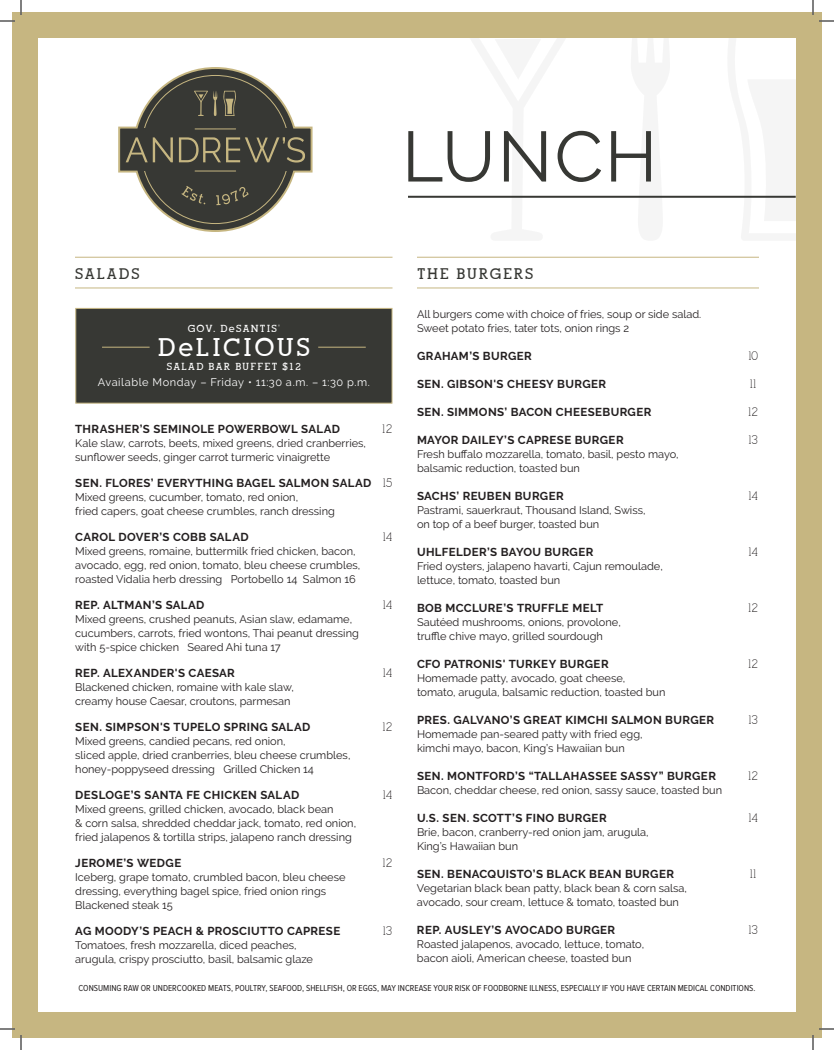
<style>
.page{position:relative;width:834px;height:1050px;background:#fff}
.page>*{position:absolute;margin:0;border:0;box-sizing:border-box;transform-origin:0 0}
.t1{font:71px "Raleway";letter-spacing:.025em;color:#373834}
.t2{font:700 25px "Alexandria FLF";letter-spacing:.105em;color:#fff}
.t3{font:700 15px "Alexandria FLF";letter-spacing:.12em;color:#373834}
.t4{font:12px "Alexandria FLF";letter-spacing:-.145em;color:#231f20}
.t5{font:700 11.5px "Raleway";letter-spacing:.03em;color:#231f20}
.t6{font:11px/14px "Raleway";color:#231f20}
.t7{font:11px "Raleway";letter-spacing:.05em;color:#fff}
.t8{font:700 10px "Alexandria FLF";letter-spacing:.13em;color:#fff}
.t9{font:9px "Proxima Nova Cond";color:#231f20}
.s1{font-family:"Alexandria FLF";font-weight:400;font-size:12px}
</style>
<div class="page">
<div style="left:12px;top:12px;width:810px;height:1026px;background:#c6b681"></div>
<div style="left:38px;top:38px;width:758px;height:974px;background:#fff"></div>
<svg style="left:452px;top:195px;width:131px;height:1px"></svg>
<svg style="left:726px;top:195px;width:70px;height:1px"></svg>
<svg style="left:631px;top:195px;width:39px;height:1px"></svg>
<hr style="left:408px;top:196px;width:388px;height:2px;background:#373834">
<svg style="left:118px;top:67px;width:195px;height:165px"></svg>
<hr style="left:417px;top:257px;width:342px;height:1px;background:#c6b681">
<hr style="left:417px;top:287px;width:342px;height:1px;background:#c6b681">
<hr style="left:75px;top:257px;width:318px;height:1px;background:#c6b681">
<hr style="left:75px;top:287px;width:318px;height:1px;background:#c6b681">
<div style="left:75px;top:308px;width:318px;height:96px;background:#373834;border:1px solid #c6b681"></div>
<hr style="left:102px;top:347px;width:48px;height:1px;background:#c6b681">
<hr style="left:318px;top:347px;width:48px;height:1px;background:#c6b681">
<svg style="left:0;top:0;width:22px;height:22px"></svg>
<svg style="left:0;top:1028px;width:22px;height:22px"></svg>
<svg style="left:812px;top:0;width:22px;height:22px"></svg>
<svg style="left:812px;top:1028px;width:22px;height:22px"></svg>
<h1 class="t1" style="left:402px;top:115px;width:257px">LUNCH</h1>
<h3 class="t3" style="left:75px;top:266px;width:66px">SALADS</h3>
<p class="t8" style="left:188px;top:323px;width:94px">GOV. DeSANTIS'</p>
<h2 class="t2" style="left:158px;top:334px;width:154px">DeLICIOUS</h2>
<p class="t8" style="left:167px;top:361px;width:136px">SALAD BAR BUFFET $12</p>
<p class="t7" style="left:98px;top:375px;width:274px">Available Monday – Friday • 11:30 a.m. – 1:30 p.m.</p>
<p class="t5" style="left:75px;top:422px;width:266px">THRASHER’S SEMINOLE POWERBOWL SALAD</p>
<p class="t4" style="left:380px;top:422px;width:13px">12</p>
<p class="t6" style="left:75px;top:436px;width:292px">Kale slaw, carrots, beets, mixed greens, dried cranberries, sunflower seeds, ginger carrot turmeric vinaigrette</p>
<p class="t5" style="left:75px;top:476px;width:319px">SEN. FLORES’ EVERYTHING BAGEL SALMON SALAD <span class="s1">15</span></p>
<p class="t6" style="left:75px;top:490px;width:261px">Mixed greens, cucumber, tomato, red onion,<br>fried capers, goat cheese crumbles, ranch dressing</p>
<p class="t5" style="left:75px;top:530px;width:175px">CAROL DOVER’S COBB SALAD</p>
<p class="t4" style="left:381px;top:530px;width:13px">14</p>
<p class="t6" style="left:75px;top:544px;width:287px">Mixed greens, romaine, buttermilk fried chicken, bacon, avocado, egg, red onion, tomato, bleu cheese crumbles, roasted Vidalia herb dressing Portobello 14 Salmon 16</p>
<p class="t5" style="left:75px;top:598px;width:131px">REP. ALTMAN’S SALAD</p>
<p class="t4" style="left:381px;top:598px;width:13px">14</p>
<p class="t6" style="left:75px;top:612px;width:285px">Mixed greens, crushed peanuts, Asian slaw, edamame, cucumbers, carrots, fried wontons, Thai peanut dressing with 5-spice chicken Seared Ahi tuna 17</p>
<p class="t5" style="left:75px;top:666px;width:161px">REP. ALEXANDER'S CAESAR</p>
<p class="t4" style="left:381px;top:666px;width:13px">14</p>
<p class="t6" style="left:75px;top:680px;width:220px">Blackened chicken, romaine with kale slaw, creamy house Caesar, croutons, parmesan</p>
<p class="t5" style="left:75px;top:720px;width:236px">SEN. SIMPSON'S TUPELO SPRING SALAD</p>
<p class="t4" style="left:381px;top:720px;width:13px">12</p>
<p class="t6" style="left:75px;top:734px;width:277px">Mixed greens, candied pecans, red onion,<br>sliced apple, dried cranberries, bleu cheese crumbles, honey-poppyseed dressing Grilled Chicken 14</p>
<p class="t5" style="left:75px;top:788px;width:225px">DESLOGE’S SANTA FE CHICKEN SALAD</p>
<p class="t4" style="left:381px;top:788px;width:13px">14</p>
<p class="t6" style="left:75px;top:802px;width:282px">Mixed greens, grilled chicken, avocado, black bean<br>&amp; corn salsa, shredded cheddar jack, tomato, red onion, fried jalapenos &amp; tortilla strips, jalapeno ranch dressing</p>
<p class="t5" style="left:75px;top:856px;width:107px">JEROME’S WEDGE</p>
<p class="t4" style="left:381px;top:856px;width:13px">12</p>
<p class="t6" style="left:75px;top:870px;width:272px">Iceberg, grape tomato, crumbled bacon, bleu cheese dressing, everything bagel spice, fried onion rings<br>Blackened steak 15</p>
<p class="t5" style="left:75px;top:924px;width:267px">AG MOODY’S PEACH &amp; PROSCIUTTO CAPRESE</p>
<p class="t4" style="left:381px;top:924px;width:13px">13</p>
<p class="t6" style="left:75px;top:938px;width:239px">Tomatoes, fresh mozzarella, diced peaches, arugula, crispy prosciutto, basil, balsamic glaze</p>
<h3 class="t3" style="left:417px;top:266px;width:118px">THE BURGERS</h3>
<p class="t6" style="left:417px;top:307px;width:286px">All burgers come with choice of fries, soup or side salad.<br>Sweet potato fries, tater tots, onion rings 2</p>
<p class="t5" style="left:417px;top:350px;width:116px">GRAHAM’S BURGER</p>
<p class="t4" style="left:747px;top:349px;width:13px">10</p>
<p class="t5" style="left:417px;top:378px;width:191px">SEN. GIBSON'S CHEESY BURGER</p>
<p class="t4" style="left:748px;top:377px;width:11px">11</p>
<p class="t5" style="left:417px;top:406px;width:236px">SEN. SIMMONS’ BACON CHEESEBURGER</p>
<p class="t4" style="left:747px;top:405px;width:13px">12</p>
<p class="t5" style="left:417px;top:434px;width:208px">MAYOR DAILEY’S CAPRESE BURGER</p>
<p class="t4" style="left:747px;top:433px;width:13px">13</p>
<p class="t6" style="left:417px;top:447px;width:263px">Fresh buffalo mozzarella, tomato, basil, pesto mayo, balsamic reduction, toasted bun</p>
<p class="t5" style="left:417px;top:490px;width:148px">SACHS’ REUBEN BURGER</p>
<p class="t4" style="left:747px;top:489px;width:13px">14</p>
<p class="t6" style="left:417px;top:503px;width:230px">Pastrami, sauerkraut, Thousand Island, Swiss, on top of a beef burger, toasted bun</p>
<p class="t5" style="left:417px;top:546px;width:178px">UHLFELDER’S BAYOU BURGER</p>
<p class="t4" style="left:747px;top:545px;width:13px">14</p>
<p class="t6" style="left:417px;top:559px;width:247px">Fried oysters, jalapeno havarti, Cajun remoulade, lettuce, tomato, toasted bun</p>
<p class="t5" style="left:417px;top:602px;width:188px">BOB MCCLURE’S TRUFFLE MELT</p>
<p class="t4" style="left:747px;top:601px;width:13px">12</p>
<p class="t6" style="left:417px;top:615px;width:205px">Sautéed mushrooms, onions, provolone, truffle chive mayo, grilled sourdough</p>
<p class="t5" style="left:417px;top:658px;width:193px">CFO PATRONIS' TURKEY BURGER</p>
<p class="t4" style="left:747px;top:657px;width:13px">12</p>
<p class="t6" style="left:417px;top:671px;width:250px">Homemade patty, avocado, goat cheese, tomato, arugula, balsamic reduction, toasted bun</p>
<p class="t5" style="left:417px;top:714px;width:299px">PRES. GALVANO’S GREAT KIMCHI SALMON BURGER</p>
<p class="t4" style="left:747px;top:713px;width:13px">13</p>
<p class="t6" style="left:417px;top:727px;width:227px">Homemade pan-seared patty with fried egg, kimchi mayo, bacon, King’s Hawaiian bun</p>
<p class="t5" style="left:417px;top:770px;width:301px">SEN. MONTFORD’S “TALLAHASSEE SASSY” BURGER</p>
<p class="t4" style="left:747px;top:769px;width:13px">12</p>
<p class="t6" style="left:417px;top:783px;width:307px">Bacon, cheddar cheese, red onion, sassy sauce, toasted bun</p>
<p class="t5" style="left:417px;top:812px;width:191px">U.S. SEN. SCOTT’S FINO BURGER</p>
<p class="t4" style="left:747px;top:811px;width:13px">14</p>
<p class="t6" style="left:417px;top:825px;width:233px">Brie, bacon, cranberry-red onion jam, arugula,<br>King’s Hawaiian bun</p>
<p class="t5" style="left:417px;top:868px;width:259px">SEN. BENACQUISTO’S BLACK BEAN BURGER</p>
<p class="t4" style="left:748px;top:867px;width:11px">11</p>
<p class="t6" style="left:417px;top:881px;width:272px">Vegetarian black bean patty, black bean &amp; corn salsa, avocado, sour cream, lettuce &amp; tomato, toasted bun</p>
<p class="t5" style="left:417px;top:924px;width:200px">REP. AUSLEY’S AVOCADO BURGER</p>
<p class="t4" style="left:747px;top:923px;width:13px">13</p>
<p class="t6" style="left:417px;top:937px;width:229px">Roasted jalapenos, avocado, lettuce, tomato, bacon aioli, American cheese, toasted bun</p>
<p class="t9" style="left:78px;top:984px;width:679px">CONSUMING RAW OR UNDERCOOKED MEATS, POULTRY, SEAFOOD, SHELLFISH, OR EGGS, MAY INCREASE YOUR RISK OF FOODBORNE ILLNESS, ESPECIALLY IF YOU HAVE CERTAIN MEDICAL CONDITIONS.</p>
</div>
